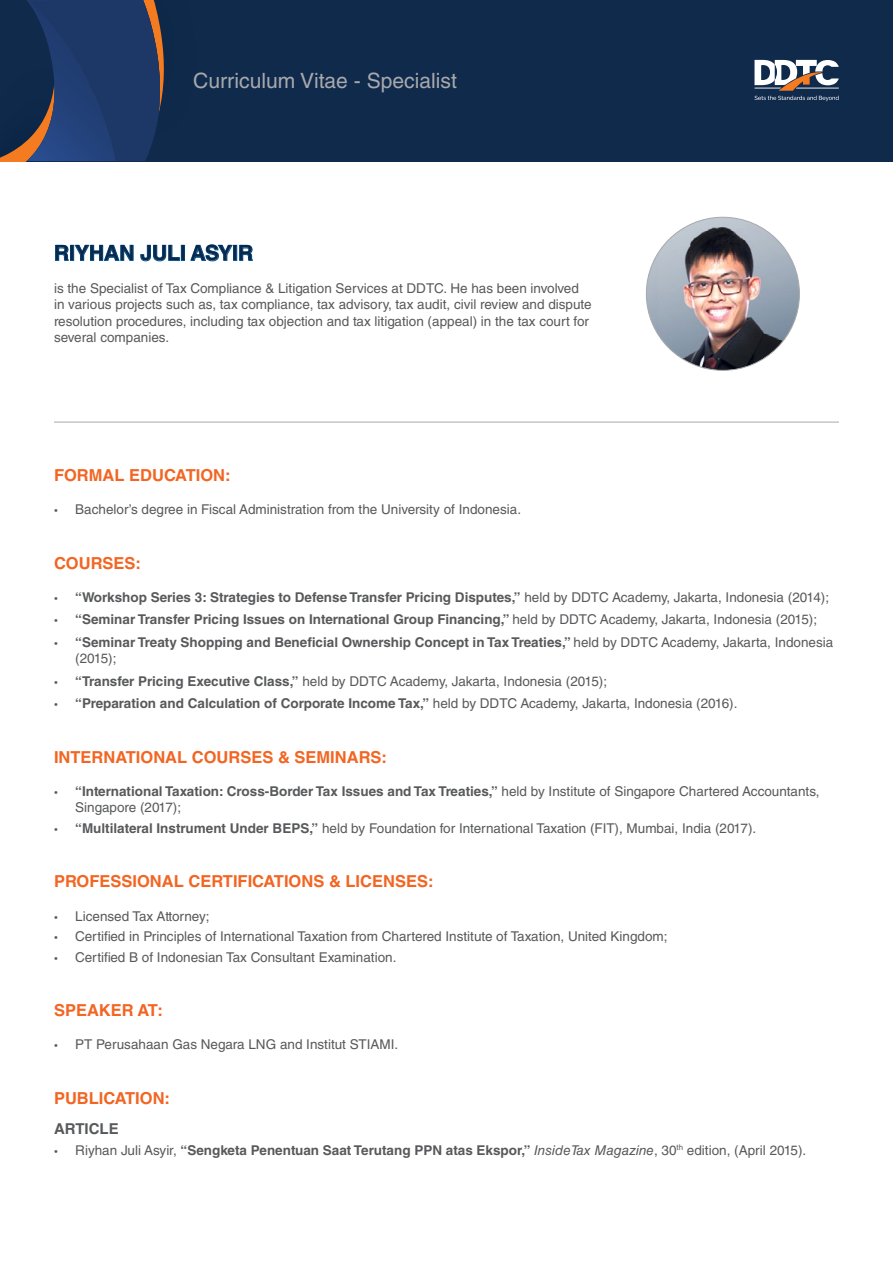
<style>
.page{position:relative;width:893px;height:1263px;background:#fff}
.page>*{position:absolute;margin:0;border:0;box-sizing:border-box;transform-origin:0 0}
.t1{font:21px "Helvetica LT Std";color:#a7a9ac}
.t2{font:700 21px "Helvetica LT Std";color:#08294d}
.t3{font:700 16.5px "Helvetica LT Std";color:#f26522}
.t4{font:700 15px "Helvetica LT Std";color:#58595b}
.t5{font:13.5px/16.2px "Helvetica LT Std";color:#58595b}
.t6{font:700 13.5px/16.2px "Helvetica LT Std";color:#58595b}
.s1{font-family:"Myriad Pro"}
.s2{font-family:"Myriad Pro";font-weight:400}
.s3{font-weight:400}
.s4{font-weight:700}
.s5{font-weight:400;font-style:italic}
</style>
<div class="page">
<hr style="left:54px;top:422px;width:785px;height:1px;background:#a7a9ac">
<div style="left:0;top:0;width:893px;height:161px;background:#102a4c"></div>
<svg style="left:0;top:0;width:164px;height:161px"></svg>
<svg style="left:754px;top:60px;width:85px;height:41px"></svg>
<img style="left:646px;top:217px;width:153px;height:153px;border-radius:77px">
<svg style="left:55px;top:245px;width:14px;height:16px"></svg>
<div style="left:70px;top:245px;width:4px;height:16px;border:1px solid #005996"></div>
<svg style="left:75px;top:245px;width:58px;height:16px"></svg>
<svg style="left:140px;top:245px;width:40px;height:16px"></svg>
<div style="left:181px;top:245px;width:4px;height:16px;border:1px solid #005996"></div>
<svg style="left:191px;top:245px;width:41px;height:16px"></svg>
<div style="left:233px;top:245px;width:4px;height:16px;border:1px solid #005996"></div>
<svg style="left:239px;top:245px;width:14px;height:16px"></svg>
<h1 class="t1" style="left:193px;top:69px;width:265px">Curriculum Vitae - Specialist</h1>
<h1 class="t2" style="left:54px;top:240px;width:201px">RIYHAN JULI ASYIR</h1>
<p class="t5" style="left:54px;top:280px;width:539px">is the Specialist of Tax Compliance &amp; Litigation Services at DDTC. He has been involved in various projects such as, tax compliance, tax advisory, tax audit, civil review and dispute resolution procedures, including tax objection and tax litigation (appeal) in the tax court for several companies.</p>
<p class="t3" style="left:54px;top:465px;width:178px">FORMAL EDUCATION:</p>
<p class="t5" style="left:54px;top:501px;width:469px"><span class="s1">•</span> Bachelor’s degree in Fiscal Administration from the University of Indonesia.</p>
<p class="t3" style="left:54px;top:553px;width:89px">COURSES:</p>
<p class="t6" style="left:54px;top:589px;width:777px"><span class="s2">•</span> “Workshop Series 3: Strategies to Defense Transfer Pricing Disputes,” <span class="s3">held by DDTC Academy, Jakarta, Indonesia (2014);</span></p>
<p class="t6" style="left:54px;top:611px;width:765px"><span class="s2">•</span> “Seminar Transfer Pricing Issues on International Group Financing,” <span class="s3">held by DDTC Academy, Jakarta, Indonesia (2015);</span></p>
<p class="t6" style="left:75px;top:634px;width:760px;text-indent:-21px"><span class="s2">•</span> “Seminar Treaty Shopping and Beneficial Ownership Concept in Tax Treaties,” <span class="s3">held by DDTC Academy, Jakarta, Indonesia (2015);</span></p>
<p class="t5" style="left:54px;top:673px;width:555px"><span class="s1">•</span> <span class="s4">“Transfer Pricing Executive Class,”</span> held by DDTC Academy, Jakarta, Indonesia (2015);</p>
<p class="t6" style="left:54px;top:695px;width:685px"><span class="s2">•</span> “Preparation and Calculation of Corporate Income Tax,” <span class="s3">held by DDTC Academy, Jakarta, Indonesia (2016).</span></p>
<p class="t3" style="left:54px;top:747px;width:335px">INTERNATIONAL COURSES &amp; SEMINARS:</p>
<p class="t5" style="left:75px;top:783px;width:746px;text-indent:-21px"><span class="s1">•</span> <span class="s4">“International Taxation: Cross-Border Tax Issues and Tax Treaties,”</span> held by Institute of Singapore Chartered Accountants,<br>Singapore (2017);</p>
<p class="t5" style="left:54px;top:820px;width:704px"><span class="s1">•</span> <span class="s4">“Multilateral Instrument Under BEPS,”</span> held by Foundation for International Taxation (FIT), Mumbai, India (2017).</p>
<p class="t3" style="left:54px;top:871px;width:381px">PROFESSIONAL CERTIFICATIONS &amp; LICENSES:</p>
<p class="t5" style="left:54px;top:908px;width:157px"><span class="s1">•</span> Licensed Tax Attorney;</p>
<p class="t5" style="left:54px;top:928px;width:615px"><span class="s1">•</span> Certified in Principles of International Taxation from Chartered Institute of Taxation, United Kingdom;</p>
<p class="t5" style="left:54px;top:949px;width:344px"><span class="s1">•</span> Certified B of Indonesian Tax Consultant Examination.</p>
<p class="t3" style="left:54px;top:1000px;width:110px">SPEAKER AT:</p>
<p class="t5" style="left:54px;top:1036px;width:346px"><span class="s1">•</span> PT Perusahaan Gas Negara LNG and Institut STIAMI.</p>
<p class="t3" style="left:54px;top:1088px;width:118px">PUBLICATION:</p>
<p class="t4" style="left:54px;top:1120px;width:66px">ARTICLE</p>
<p class="t6" style="left:54px;top:1141px;width:754px"><span class="s2">•</span> <span class="s3">Riyhan Juli Asyir,</span> “Sengketa Penentuan Saat Terutang PPN atas Ekspor,” <span class="s5">InsideTax Magazine</span><span class="s3">, 30</span><sup>th</sup> <span class="s3">edition, (April 2015).</span></p>
</div>
